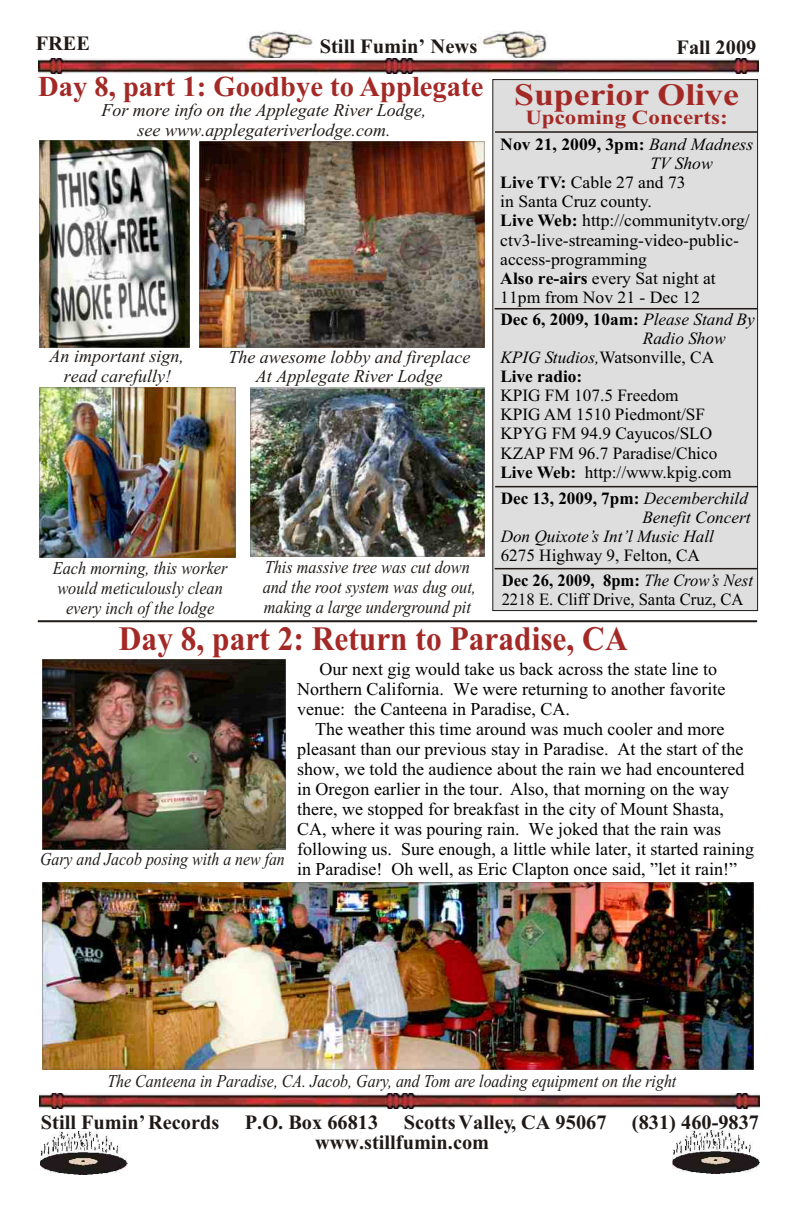
<style>
.page{position:relative;width:792px;height:1224px;background:#fff}
.page>*{position:absolute;margin:0;border:0;box-sizing:border-box;transform-origin:0 0}
.t1{font:700 34.2px "Times New Roman";color:#a32926;scale:.92 1}
.t2{font:700 31.2px "Times New Roman";color:#a32926;scale:1.14 1}
.t3{font:700 28.8px "Times New Roman";color:#a32926}
.t4{font:700 20.4px "Times New Roman";color:#1f1a17}
.t5{font:700 20.2px "Times New Roman";color:#a32926;scale:1.14 1}
.t6{font:18px/20px "Times New Roman";color:#000}
.t7{font:italic 18px/20px "Times New Roman";color:#1f1a17;text-align:center}
.t8{font:italic 18px/20px "Times New Roman";color:#1f1a17;text-align:center;scale:.9 1}
.t9{font:italic 18px "Times New Roman";color:#1f1a17;scale:.88 1}
.t10{font:17.2px/19px "Times New Roman";color:#000}
.t11{font:700 17.2px "Times New Roman";color:#000}
.t12{font:17.2px/19px "Times New Roman";color:#000;scale:.96 1}
.t13{font:italic 17.2px "Times New Roman";color:#000}
.s1{font-weight:400;font-style:italic}
.s2{font-weight:700}
.s3{font-style:italic}
</style>
<div class="page">
<img style="left:40px;top:1094px;width:720px;height:14px">
<img style="left:672px;top:1131px;width:87px;height:43px">
<img style="left:40px;top:1131px;width:87px;height:43px">
<img style="left:247px;top:30px;width:301px;height:29px">
<img style="left:38px;top:59px;width:721px;height:14px">
<hr style="left:38px;top:620px;width:719px;height:2px;background:#1f1a17">
<img style="left:40px;top:140px;width:149px;height:208px">
<img style="left:40px;top:388px;width:196px;height:169px">
<img style="left:251px;top:388px;width:233px;height:169px">
<img style="left:42px;top:660px;width:244px;height:190px">
<img style="left:42px;top:882px;width:712px;height:188px">
<img style="left:200px;top:141px;width:285px;height:207px">
<div style="left:493px;top:79px;width:265px;height:532px;background:#dedede;border:1px solid #1f1a17"></div>
<hr style="left:495px;top:486px;width:263px;height:1px;background:#1f1a17">
<hr style="left:495px;top:568px;width:262px;height:1px;background:#1f1a17">
<hr style="left:495px;top:308px;width:262px;height:1px;background:#1f1a17">
<hr style="left:495px;top:131px;width:263px;height:2px;background:#1f1a17">
<p class="t4" style="left:36px;top:37px;width:56px">FREE</p>
<p class="t4" style="left:320px;top:39px;width:159px">Still Fumin’ News</p>
<p class="t4" style="left:677px;top:40px;width:81px">Fall 2009</p>
<h3 class="t3" style="left:38px;top:76px;width:447px">Day 8, part 1: Goodbye to Applegate</h3>
<h2 class="t2" style="left:514px;top:83px;width:199px">Superior Olive</h2>
<p class="t5" style="left:525px;top:111px;width:179px">Upcoming Concerts:</p>
<p class="t11" style="left:500px;top:139px;width:255px">Nov 21, 2009, 3pm: <span class="s1">Band Madness</span></p>
<p class="t13" style="left:650px;top:157px;width:64px">TV Show</p>
<p class="t10" style="left:500px;top:175px;width:187px"><span class="s2">Live TV:</span> Cable 27 and 73</p>
<p class="t10" style="left:500px;top:194px;width:153px">in Santa Cruz county.</p>
<p class="t10" style="left:500px;top:213px;width:251px"><span class="s2">Live Web:</span> http://communitytv.org/</p>
<p class="t10" style="left:500px;top:232px;width:240px">ctv3-live-streaming-video-public-</p>
<p class="t10" style="left:500px;top:251px;width:148px">access-programming</p>
<p class="t10" style="left:500px;top:270px;width:217px"><span class="s2">Also re-airs</span> every Sat night at</p>
<p class="t10" style="left:500px;top:289px;width:201px">11pm from Nov 21 - Dec 12</p>
<p class="t7" style="left:101px;top:102px;width:326px">For more info on the Applegate River Lodge, see www.applegateriverlodge.com.</p>
<p class="t7" style="left:50px;top:348px;width:136px">An important sign, read carefully!</p>
<p class="t7" style="left:228px;top:348px;width:243px">The awesome lobby and fireplace<br>At Applegate River Lodge</p>
<p class="t8" style="left:53px;top:560px;width:195px">Each morning, this worker would meticulously clean every inch of the lodge</p>
<p class="t8" style="left:263px;top:559px;width:239px;text-align:left">This massive tree was cut down and the root system was dug out, making a large underground pit</p>
<p class="t11" style="left:500px;top:313px;width:256px">Dec 6, 2009, 10am: <span class="s1">Please Stand By</span></p>
<p class="t13" style="left:643px;top:332px;width:84px">Radio Show</p>
<p class="t10" style="left:500px;top:350px;width:215px"><span class="s3">KPIG Studios,</span>Watsonville, CA</p>
<p class="t11" style="left:500px;top:371px;width:83px">Live radio:</p>
<p class="t10" style="left:500px;top:388px;width:233px">KPIG FM 107.5 Freedom<br>KPIG AM 1510 Piedmont/SF<br>KPYG FM 94.9 Cayucos/SLO<br>KZAP FM 96.7 Paradise/Chico<br><span class="s2">Live Web:</span> http://www.kpig.com</p>
<p class="t11" style="left:501px;top:492px;width:249px">Dec 13, 2009, 7pm: <span class="s1">Decemberchild</span></p>
<p class="t13" style="left:642px;top:511px;width:110px">Benefit Concert</p>
<p class="t13" style="left:501px;top:530px;width:215px">Don Quixote’s Int’l Music Hall</p>
<p class="t10" style="left:501px;top:548px;width:201px">6275 Highway 9, Felton, CA</p>
<p class="t12" style="left:502px;top:572px;width:263px"><span class="s2">Dec 26, 2009, 8pm:</span> <span class="s3">The Crow’s Nest<br></span>2218 E. Cliff Drive, Santa Cruz, CA</p>
<h1 class="t1" style="left:119px;top:627px;width:554px">Day 8, part 2: Return to Paradise, CA</h1>
<p class="t6" style="left:297px;top:661px;width:430px;text-indent:22px">Our next gig would take us back across the state line to<br>Northern California. We were returning to another favorite venue: the Canteena in Paradise, CA.</p>
<p class="t6" style="left:297px;top:721px;width:458px;text-indent:18px">The weather this time around was much cooler and more pleasant than our previous stay in Paradise. At the start of the show, we told the audience about the rain we had encountered in Oregon earlier in the tour. Also, that morning on the way there, we stopped for breakfast in the city of Mount Shasta, CA, where it was pouring rain. We joked that the rain was following us. Sure enough, a little while later, it started raining in Paradise! Oh well, as Eric Clapton once said, ”let it rain!”</p>
<p class="t9" style="left:40px;top:853px;width:280px">Gary and Jacob posing with a new fan</p>
<p class="t9" style="left:107px;top:1075px;width:648px">The Canteena in Paradise, CA. Jacob, Gary, and Tom are loading equipment on the right</p>
<p class="t4" style="left:41px;top:1115px;width:339px">Still Fumin’ Records P.O. Box 66813</p>
<p class="t4" style="left:404px;top:1115px;width:204px">Scotts Valley, CA 95067</p>
<p class="t4" style="left:632px;top:1115px;width:129px">(831) 460-9837</p>
<p class="t4" style="left:315px;top:1135px;width:176px">www.stillfumin.com</p>
</div>
